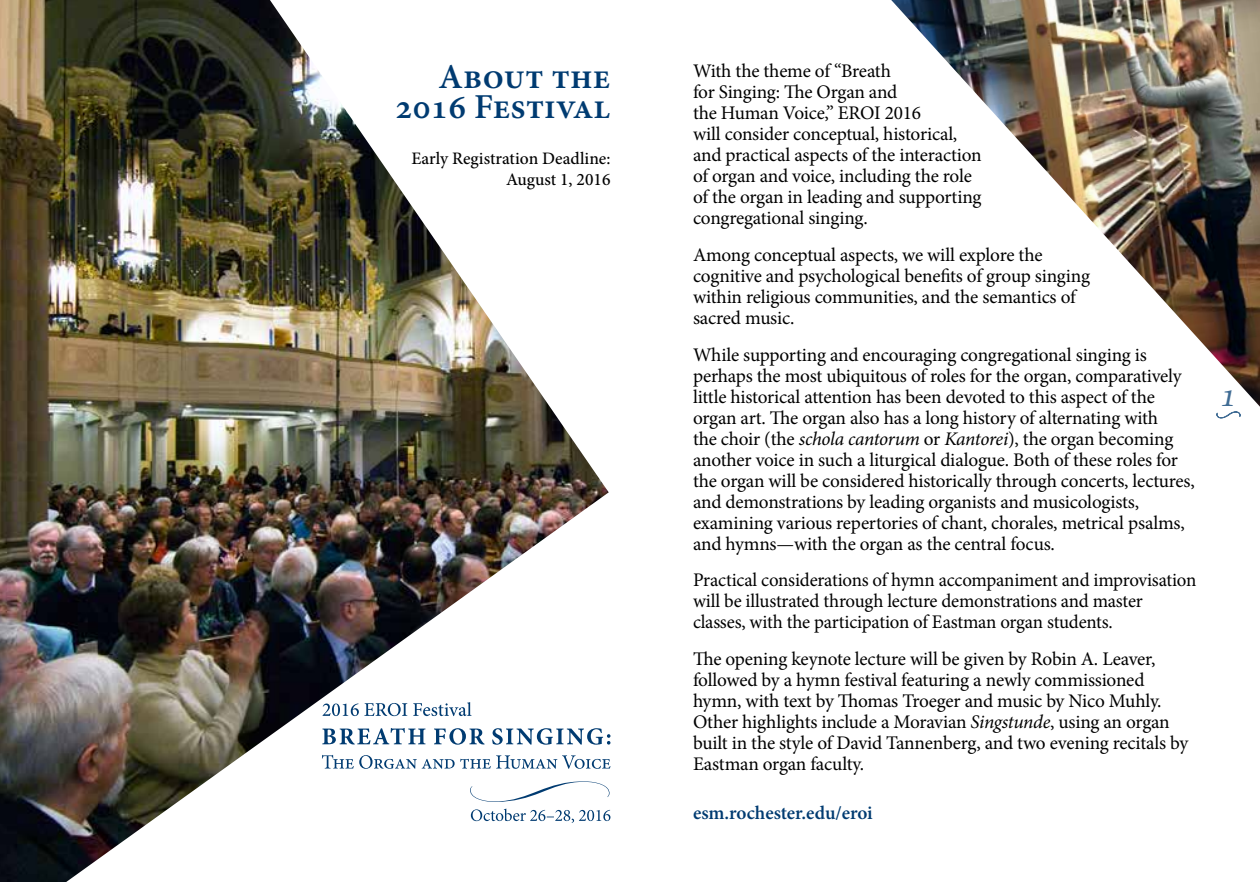
<style>
.page{position:relative;width:1260px;height:882px;background:#fff}
.page>*{position:absolute;margin:0;border:0;box-sizing:border-box;transform-origin:0 0}
.t1{font:600 35px/29.8px "Minion Pro";color:#003b71;text-align:right}
.t2{font:italic 35px "Minion Pro";color:#406c94}
.t3{font:19.25px/21px "Minion Pro";letter-spacing:-.01em;color:#000}
.t4{font:600 19.25px "Minion Pro";letter-spacing:-.01em;color:#003b71}
.t5{font:500 17.5px/21px "Minion Pro";color:#000;text-align:right}
.s1{font-style:italic}
</style>
<div class="page">
<img style="left:891px;top:0;width:369px;height:407px">
<img style="left:0;top:0;width:609px;height:882px">
<svg style="left:1217px;top:400px;width:23px;height:19px"></svg>
<svg style="left:323px;top:702px;width:149px;height:14px"></svg>
<svg style="left:322px;top:755px;width:288px;height:14px"></svg>
<svg style="left:322px;top:728px;width:288px;height:17px"></svg>
<svg style="left:471px;top:809px;width:139px;height:14px"></svg>
<svg style="left:469px;top:781px;width:141px;height:21px"></svg>
<h1 class="t1" style="left:395px;top:62px;width:217px">About the<br>2016 Festival</h1>
<p class="t5" style="left:411px;top:148px;width:201px">Early Registration Deadline:<br>August 1, 2016</p>
<p class="t3" style="left:693px;top:60px;width:290px">With the theme of “Breath<br>for Singing: The Organ and<br>the Human Voice,” EROI 2016<br>will consider conceptual, historical, and practical aspects of the interaction of organ and voice, including the role of the organ in leading and supporting congregational singing.</p>
<p class="t3" style="left:693px;top:244px;width:399px">Among conceptual aspects, we will explore the cognitive and psychological benefits of group singing within religious communities, and the semantics of sacred music.</p>
<p class="t3" style="left:693px;top:344px;width:503px">While supporting and encouraging congregational singing is perhaps the most ubiquitous of roles for the organ, comparatively little historical attention has been devoted to this aspect of the organ art. The organ also has a long history of alternating with<br>the choir (the <span class="s1">schola cantorum</span> or <span class="s1">Kantorei</span>), the organ becoming another voice in such a liturgical dialogue. Both of these roles for the organ will be considered historically through concerts, lectures, and demonstrations by leading organists and musicologists, examining various repertories of chant, chorales, metrical psalms, and hymns—with the organ as the central focus.</p>
<p class="t3" style="left:693px;top:570px;width:505px">Practical considerations of hymn accompaniment and improvisation will be illustrated through lecture demonstrations and master classes, with the participation of Eastman organ students.</p>
<p class="t3" style="left:693px;top:648px;width:497px">The opening keynote lecture will be given by Robin A. Leaver, followed by a hymn festival featuring a newly commissioned hymn, with text by Thomas Troeger and music by Nico Muhly.<br>Other highlights include a Moravian <span class="s1">Singstunde</span>, using an organ built in the style of David Tannenberg, and two evening recitals by Eastman organ faculty.</p>
<p class="t4" style="left:693px;top:800px;width:181px">esm.rochester.edu/eroi</p>
<h1 class="t2" style="left:1220px;top:371px;width:18px">1</h1>
</div>
